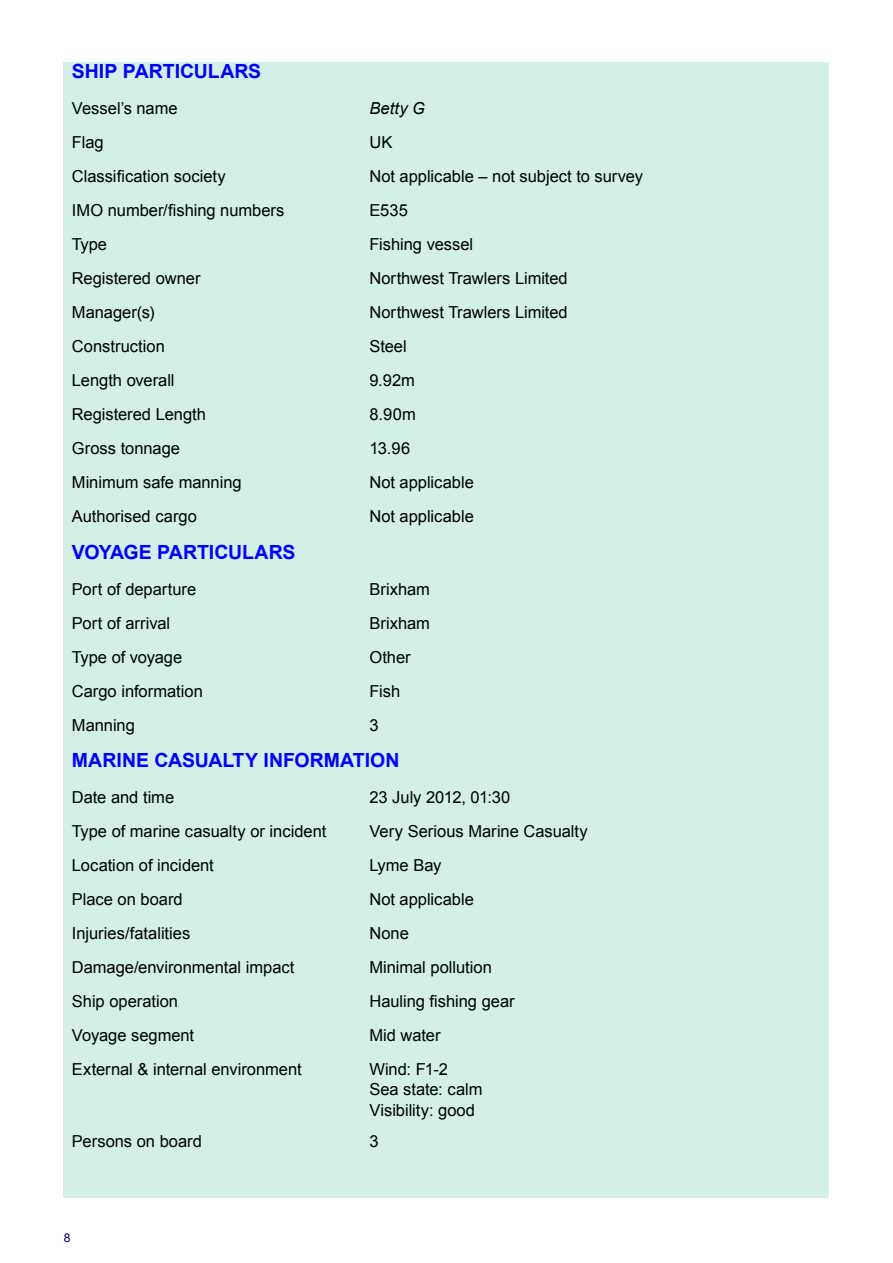
<style>
.page{position:relative;width:893px;height:1263px;background:#fff}
.page>*{position:absolute;margin:0;border:0;box-sizing:border-box;transform-origin:0 0}
.t1{font:700 19.5px "Arial";color:#00f}
.t2{font:16.5px/20.2px "Arial";color:#000}
.t3{font:italic 16.5px "Arial";letter-spacing:.01em;color:#000}
.t4{font:12px "Arial";color:#000080}
</style>
<div class="page">
<div style="left:64px;top:63px;width:765px;height:1135px;background:#d3efe8"></div>
<p class="t1" style="left:72px;top:58px;width:191px">SHIP PARTICULARS</p>
<p class="t2" style="left:72px;top:98px;width:107px">Vessel’s name</p>
<p class="t3" style="left:369px;top:98px;width:57px">Betty G</p>
<p class="t2" style="left:72px;top:132px;width:33px">Flag</p>
<p class="t2" style="left:369px;top:132px;width:25px">UK</p>
<p class="t2" style="left:72px;top:166px;width:155px">Classification society</p>
<p class="t2" style="left:369px;top:166px;width:275px">Not applicable – not subject to survey</p>
<p class="t2" style="left:72px;top:200px;width:214px">IMO number/fishing numbers</p>
<p class="t2" style="left:369px;top:200px;width:40px">E535</p>
<p class="t2" style="left:72px;top:234px;width:37px">Type</p>
<p class="t2" style="left:369px;top:234px;width:105px">Fishing vessel</p>
<p class="t2" style="left:72px;top:268px;width:130px">Registered owner</p>
<p class="t2" style="left:369px;top:268px;width:200px">Northwest Trawlers Limited</p>
<p class="t2" style="left:72px;top:302px;width:84px">Manager(s)</p>
<p class="t2" style="left:369px;top:302px;width:200px">Northwest Trawlers Limited</p>
<p class="t2" style="left:72px;top:336px;width:95px">Construction</p>
<p class="t2" style="left:369px;top:336px;width:39px">Steel</p>
<p class="t2" style="left:72px;top:371px;width:104px">Length overall</p>
<p class="t2" style="left:369px;top:371px;width:47px">9.92m</p>
<p class="t2" style="left:72px;top:405px;width:136px">Registered Length</p>
<p class="t2" style="left:369px;top:405px;width:48px">8.90m</p>
<p class="t2" style="left:72px;top:439px;width:110px">Gross tonnage</p>
<p class="t2" style="left:369px;top:439px;width:42px">13.96</p>
<p class="t2" style="left:72px;top:473px;width:171px">Minimum safe manning</p>
<p class="t2" style="left:369px;top:473px;width:106px">Not applicable</p>
<p class="t2" style="left:72px;top:507px;width:127px">Authorised cargo</p>
<p class="t2" style="left:369px;top:507px;width:106px">Not applicable</p>
<p class="t1" style="left:72px;top:539px;width:225px">VOYAGE PARTICULARS</p>
<p class="t2" style="left:72px;top:579px;width:126px">Port of departure</p>
<p class="t2" style="left:369px;top:579px;width:62px">Brixham</p>
<p class="t2" style="left:72px;top:613px;width:100px">Port of arrival</p>
<p class="t2" style="left:369px;top:613px;width:62px">Brixham</p>
<p class="t2" style="left:72px;top:647px;width:112px">Type of voyage</p>
<p class="t2" style="left:369px;top:647px;width:43px">Other</p>
<p class="t2" style="left:72px;top:681px;width:133px">Cargo information</p>
<p class="t2" style="left:369px;top:681px;width:32px">Fish</p>
<p class="t2" style="left:72px;top:715px;width:65px">Manning</p>
<p class="t2" style="left:369px;top:715px;width:11px">3</p>
<p class="t1" style="left:72px;top:747px;width:329px">MARINE CASUALTY INFORMATION</p>
<p class="t2" style="left:72px;top:787px;width:104px">Date and time</p>
<p class="t2" style="left:369px;top:787px;width:142px">23 July 2012, 01:30</p>
<p class="t2" style="left:72px;top:821px;width:256px">Type of marine casualty or incident</p>
<p class="t2" style="left:369px;top:821px;width:220px">Very Serious Marine Casualty</p>
<p class="t2" style="left:72px;top:855px;width:143px">Location of incident</p>
<p class="t2" style="left:369px;top:855px;width:74px">Lyme Bay</p>
<p class="t2" style="left:72px;top:889px;width:112px">Place on board</p>
<p class="t2" style="left:369px;top:889px;width:106px">Not applicable</p>
<p class="t2" style="left:72px;top:923px;width:120px">Injuries/fatalities</p>
<p class="t2" style="left:369px;top:923px;width:41px">None</p>
<p class="t2" style="left:72px;top:957px;width:224px">Damage/environmental impact</p>
<p class="t2" style="left:369px;top:957px;width:124px">Minimal pollution</p>
<p class="t2" style="left:72px;top:991px;width:108px">Ship operation</p>
<p class="t2" style="left:369px;top:991px;width:147px">Hauling fishing gear</p>
<p class="t2" style="left:72px;top:1025px;width:124px">Voyage segment</p>
<p class="t2" style="left:369px;top:1025px;width:73px">Mid water</p>
<p class="t2" style="left:72px;top:1059px;width:231px">External &amp; internal environment</p>
<p class="t2" style="left:369px;top:1059px;width:115px">Wind: F1-2<br>Sea state: calm<br>Visibility: good</p>
<p class="t2" style="left:72px;top:1132px;width:132px">Persons on board</p>
<p class="t2" style="left:369px;top:1132px;width:11px">3</p>
<p class="t4" style="left:64px;top:1230px;width:8px">8</p>
</div>
